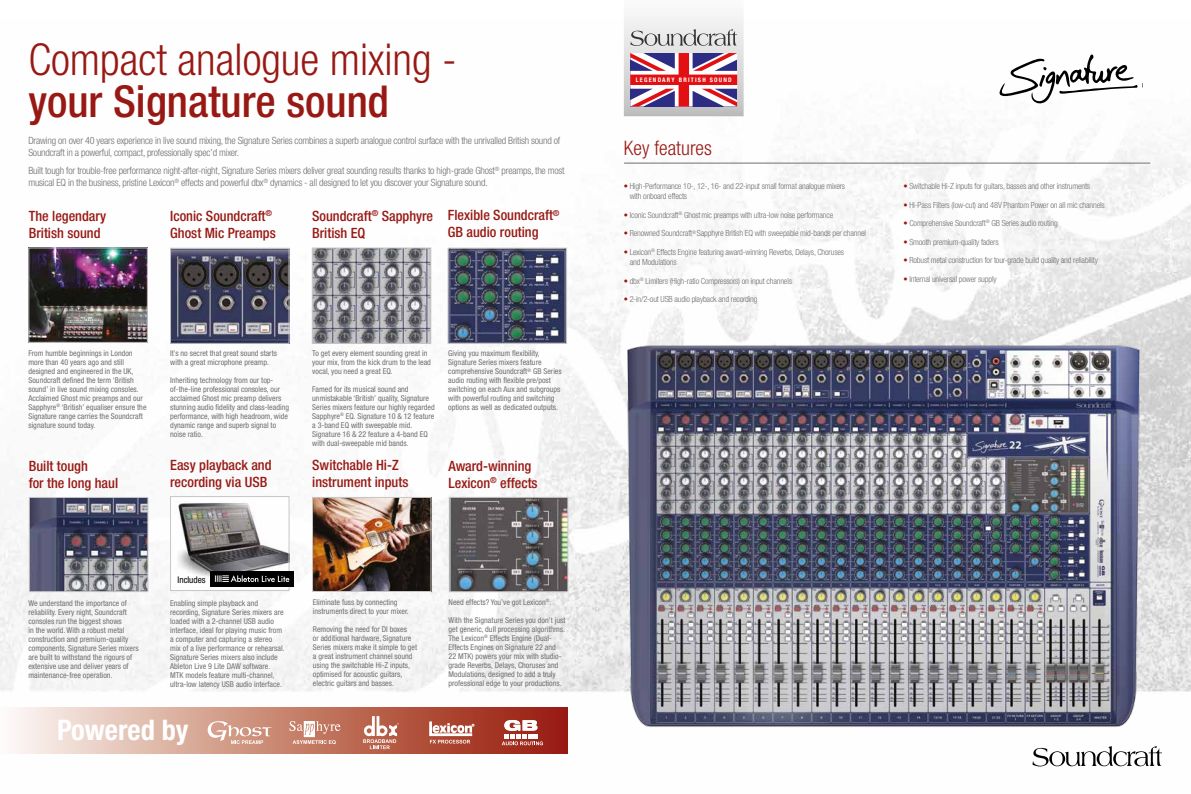
<style>
.page{position:relative;width:1191px;height:794px;background:#fff}
.page>*{position:absolute;margin:0;border:0;box-sizing:border-box;transform-origin:0 0}
.t1{font:300 condensed 44px "Helvetica Neue";color:#981914}
.t2{font:500 condensed 44px "Helvetica Neue";color:#981914}
.t3{font:700 condensed 28.4px "Helvetica Neue";color:#fff}
.t4{font:300 condensed 20px "Helvetica Neue";color:#981914}
.t5{font:500 condensed 14.2px/17px "Helvetica Neue";color:#981914}
.t6{font:300 condensed 10px/12px "Helvetica Neue";letter-spacing:-.02em;color:#706f6f}
.t7{font:condensed 9.2px "Helvetica Neue";color:#000}
.t8{font:300 condensed 8.4px/10.1px "Helvetica Neue";letter-spacing:-.02em;color:#706f6f}
.t9{font:condensed 8px/9px "Helvetica Neue";color:#706f6f}
.t10{font:700 condensed 6.2px "Helvetica Neue";letter-spacing:.2em;color:#fff}
.s1{color:#981914}
</style>
<div class="page">
<img style="left:0;top:25px;width:1191px;height:742px">
<svg style="left:0;top:708px;width:567px;height:45px;background:#cd9182"></svg>
<img style="left:31px;top:250px;width:115px;height:91px">
<div style="left:29px;top:248px;width:119px;height:95px;border:1px solid #c6c6c6"></div>
<svg style="left:208px;top:721px;width:64px;height:23px"></svg>
<svg style="left:289px;top:721px;width:51px;height:23px"></svg>
<svg style="left:363px;top:716px;width:36px;height:33px"></svg>
<svg style="left:429px;top:721px;width:45px;height:22px"></svg>
<svg style="left:502px;top:720px;width:41px;height:25px"></svg>
<svg style="left:1032px;top:746px;width:130px;height:20px"></svg>
<hr style="left:624px;top:163px;width:526px;height:1px;background:#706f6f">
<svg style="left:624px;top:16px;width:119px;height:100px"></svg>
<img style="left:314px;top:499px;width:115px;height:91px">
<div style="left:312px;top:497px;width:119px;height:95px;border:1px solid #c6c6c6"></div>
<svg style="left:999px;top:55px;width:138px;height:48px"></svg>
<img style="left:602px;top:338px;width:562px;height:396px">
<img style="left:172px;top:250px;width:115px;height:92px">
<div style="left:170px;top:248px;width:119px;height:96px;border:1px solid #c6c6c6"></div>
<img style="left:314px;top:250px;width:115px;height:92px">
<div style="left:312px;top:248px;width:119px;height:96px;border:1px solid #c6c6c6"></div>
<img style="left:449px;top:250px;width:116px;height:92px">
<div style="left:447px;top:248px;width:120px;height:96px;border:1px solid #c6c6c6"></div>
<img style="left:31px;top:499px;width:115px;height:91px">
<div style="left:29px;top:497px;width:119px;height:95px;border:1px solid #c6c6c6"></div>
<img style="left:451px;top:499px;width:115px;height:91px">
<div style="left:449px;top:497px;width:119px;height:95px;border:1px solid #c6c6c6"></div>
<img style="left:172px;top:498px;width:115px;height:91px">
<div style="left:170px;top:496px;width:119px;height:95px;border:1px solid #c6c6c6"></div>
<div style="left:210px;top:571px;width:84px;height:15px;background:#000"></div>
<svg style="left:215px;top:575px;width:74px;height:7px"></svg>
<h1 class="t1" style="left:28px;top:34px;width:430px">Compact analogue mixing -</h1>
<h1 class="t2" style="left:28px;top:75px;width:362px">your Signature sound</h1>
<p class="t6" style="left:28px;top:134px;width:533px">Drawing on over 40 years experience in live sound mixing, the Signature Series combines a superb analogue control surface with the unrivalled British sound of<br>Soundcraft in a powerful, compact, professionally spec’d mixer.</p>
<p class="t6" style="left:28px;top:164px;width:538px">Built tough for trouble-free performance night-after-night, Signature Series mixers deliver great sounding results thanks to high-grade Ghost<sup>®</sup> preamps, the most musical EQ in the business, pristine Lexicon<sup>®</sup> effects and powerful dbx<sup>®</sup> dynamics - all designed to let you discover your Signature sound.</p>
<h3 class="t5" style="left:29px;top:207px;width:79px">The legendary<br>British sound</h3>
<h3 class="t5" style="left:170px;top:207px;width:107px">Iconic Soundcraft<sup>®<br></sup>Ghost Mic Preamps</h3>
<h3 class="t5" style="left:312px;top:207px;width:122px">Soundcraft<sup>®</sup> Sapphyre<br>British EQ</h3>
<h3 class="t5" style="left:448px;top:207px;width:113px">Flexible Soundcraft<sup>®<br></sup>GB audio routing</h3>
<p class="t9" style="left:28px;top:348px;width:120px">From humble beginnings in London more than 40 years ago and still designed and engineered in the UK, Soundcraft defined the term ‘British sound’ in live sound mixing consoles.<br>Acclaimed Ghost mic preamps and our Sapphyre<sup>®</sup> ‘British’ equaliser ensure the Signature range carries the Soundcraft signature sound today.</p>
<h3 class="t5" style="left:29px;top:457px;width:91px">Built tough<br>for the long haul</h3>
<p class="t9" style="left:170px;top:348px;width:108px">It’s no secret that great sound starts with a great microphone preamp.</p>
<p class="t9" style="left:170px;top:375px;width:120px">Inheriting technology from our top&shy;of-the-line professional consoles, our acclaimed Ghost mic preamp delivers stunning audio fidelity and class-leading performance, with high headroom, wide dynamic range and superb signal to noise ratio.</p>
<h3 class="t5" style="left:170px;top:456px;width:103px">Easy playback and recording via USB</h3>
<p class="t9" style="left:312px;top:348px;width:120px">To get every element sounding great in your mix, from the kick drum to the lead vocal, you need a great EQ.</p>
<p class="t9" style="left:312px;top:384px;width:124px">Famed for its musical sound and unmistakable ‘British’ quality, Signature Series mixers feature our highly regarded Sapphyre<sup>®</sup> EQ. Signature 10 &amp; 12 feature a 3-band EQ with sweepable mid.<br>Signature 16 &amp; 22 feature a 4-band EQ with dual-sweepable mid bands.</p>
<h3 class="t5" style="left:312px;top:456px;width:98px">Switchable Hi-Z instrument inputs</h3>
<p class="t9" style="left:448px;top:349px;width:115px">Giving you maximum flexibility, Signature Series mixers feature comprehensive Soundcraft<sup>®</sup> GB Series audio routing with flexible pre/post switching on each Aux and subgroups with powerful routing and switching options as well as dedicated outputs.</p>
<h3 class="t5" style="left:448px;top:457px;width:91px">Award-winning<br>Lexicon<sup>®</sup> effects</h3>
<p class="t9" style="left:28px;top:598px;width:112px">We understand the importance of reliability. Every night, Soundcraft consoles run the biggest shows<br>in the world. With a robust metal construction and premium-quality components, Signature Series mixers are built to withstand the rigours of extensive use and deliver years of maintenance-free operation.</p>
<p class="t7" style="left:177px;top:574px;width:30px">Includes</p>
<p class="t9" style="left:170px;top:598px;width:116px">Enabling simple playback and recording, Signature Series mixers are loaded with a 2-channel USB audio interface, ideal for playing music from a computer and capturing a stereo mix of a live performance or rehearsal.<br>Signature Series mixers also include Ableton Live 9 Lite DAW software.<br>MTK models feature multi-channel, ultra-low latency USB audio interface.</p>
<h2 class="t3" style="left:57px;top:712px;width:133px">Powered by</h2>
<p class="t9" style="left:313px;top:598px;width:97px">Eliminate fuss by connecting instruments direct to your mixer.</p>
<p class="t9" style="left:313px;top:625px;width:106px">Removing the need for DI boxes<br>or additional hardware, Signature<br>Series mixers make it simple to get a great instrument channel sound using the switchable Hi-Z inputs, optimised for acoustic guitars, electric guitars and basses.</p>
<p class="t9" style="left:448px;top:598px;width:104px">Need effects? You’ve got Lexicon<sup>®</sup>.</p>
<p class="t9" style="left:448px;top:616px;width:118px">With the Signature Series you don’t just get generic, dull processing algorithms.<br>The Lexicon<sup>®</sup> Effects Engine (Dual-Effects Engines on Signature 22 and 22 MTK) powers your mix with studio&shy;grade Reverbs, Delays, Choruses and Modulations, designed to add a truly professional edge to your productions.</p>
<p class="t10" style="left:635px;top:76px;width:98px">LEGENDARY BRITISH SOUND</p>
<h3 class="t4" style="left:624px;top:136px;width:89px">Key features</h3>
<p class="t8" style="left:630px;top:181px;width:217px;text-indent:-6px"><span class="s1">•</span> High-Performance 10-, 12-, 16- and 22-input small format analogue mixers with onboard effects</p>
<p class="t8" style="left:624px;top:210px;width:211px"><span class="s1">•</span> Iconic Soundcraft<sup>®</sup> Ghostmic preamps with ultra-low noise performance</p>
<p class="t8" style="left:624px;top:228px;width:244px"><span class="s1">•</span> Renowned Soundcraft<sup>®</sup> Sapphyre British EQ with sweepable mid-bands per channel</p>
<p class="t8" style="left:630px;top:247px;width:216px;text-indent:-6px"><span class="s1">•</span> Lexicon<sup>®</sup> Effects Engine featuring award-winning Reverbs, Delays, Choruses and Modulations</p>
<p class="t8" style="left:624px;top:275px;width:170px"><span class="s1">•</span> dbx<sup>®</sup> Limiters (High-ratio Compressors) on input channels</p>
<p class="t8" style="left:624px;top:294px;width:135px"><span class="s1">•</span> 2-in/2-out USB audio playback and recording</p>
<p class="t8" style="left:903px;top:181px;width:188px"><span class="s1">•</span> Switchable Hi-Z inputs for guitars, basses and other instruments</p>
<p class="t8" style="left:903px;top:199px;width:203px"><span class="s1">•</span> Hi-Pass Filters (low-cut) and 48V Phantom Power on all mic channels</p>
<p class="t8" style="left:903px;top:218px;width:156px"><span class="s1">•</span> Comprehensive Soundcraft<sup>®</sup> GB Series audio routing</p>
<p class="t8" style="left:903px;top:237px;width:97px"><span class="s1">•</span> Smooth premium-quality faders</p>
<p class="t8" style="left:903px;top:255px;width:196px"><span class="s1">•</span> Robust metal construction for tour-grade build quality and reliability</p>
<p class="t8" style="left:903px;top:274px;width:94px"><span class="s1">•</span> Internal universal power supply</p>
</div>
